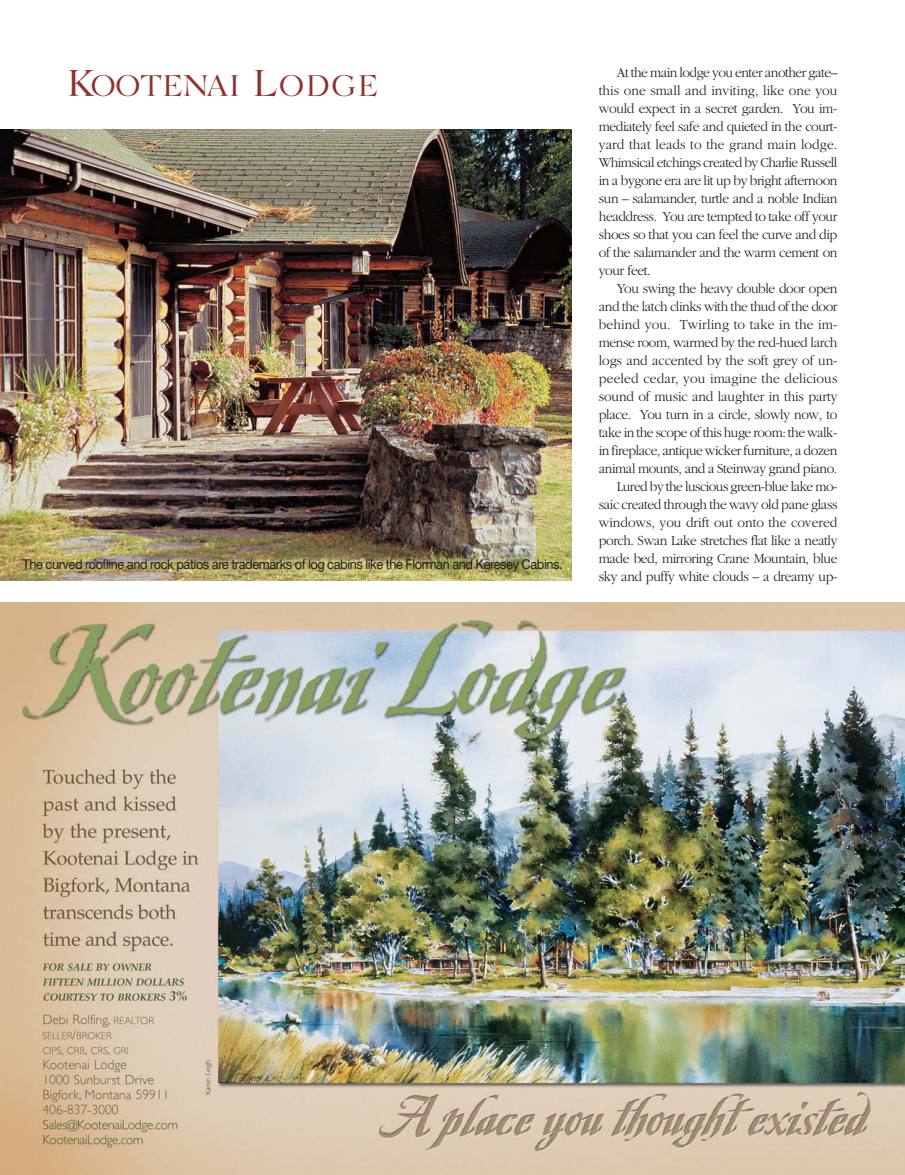
<style>
.page{position:relative;width:905px;height:1175px;background:#fff}
.page>*{position:absolute;margin:0;border:0;box-sizing:border-box;transform-origin:0 0}
.t1{font:28.8px "Be Lucian";letter-spacing:.03em;color:#90302b}
.t2{font:300 14.25px/18px "Garamond";letter-spacing:-.03em;color:#231f20;text-align:justify;scale:.95 1}
.t3{font:13.5px "Helvetica Neue";letter-spacing:-.035em;color:#231f20;scale:.95 1}
.s1{font-size:36px}
</style>
<div class="page">
<img style="left:0;top:129px;width:572px;height:451px">
<img style="left:0;top:602px;width:904px;height:572px">
<h1 class="t1" style="left:68px;top:73px;width:312px"><span class="s1">K</span>OOTENAI <span class="s1">L</span>ODGE</h1>
<p class="t2" style="left:598px;top:64px;width:253px;text-indent:18px">At the main lodge you enter another gate– this one small and inviting, like one you would expect in a secret garden. You im&shy;mediately feel safe and quieted in the court&shy;yard that leads to the grand main lodge.<br>Whimsical etchings created by Charlie Russell in a bygone era are lit up by bright afternoon sun – salamander, turtle and a noble Indian headdress. You are tempted to take off your shoes so that you can feel the curve and dip of the salamander and the warm cement on your feet.</p>
<p class="t2" style="left:598px;top:280px;width:253px;text-align:right">You swing the heavy double door open and the latch clinks with the thud of the door behind you. Twirling to take in the im&shy;mense room, warmed by the red-hued larch logs and accented by the soft grey of un&shy;peeled cedar, you imagine the delicious sound of music and laughter in this party place. You turn in a circle, slowly now, to take in the scope of this huge room: the walk&shy;in fireplace, antique wicker furniture, a dozen animal mounts, and a Steinway grand piano.<br>Lured by the luscious green-blue lake mo&shy;saic created through the wavy old pane glass windows, you drift out onto the covered porch. Swan Lake stretches flat like a neatly made bed, mirroring Crane Mountain, blue sky and puffy white clouds – a dreamy up-</p>
<p class="t3" style="left:23px;top:559px;width:570px">The curved roofline and rock patios are trademarks of log cabins like the Florman and Keresey Cabins.</p>
</div>
